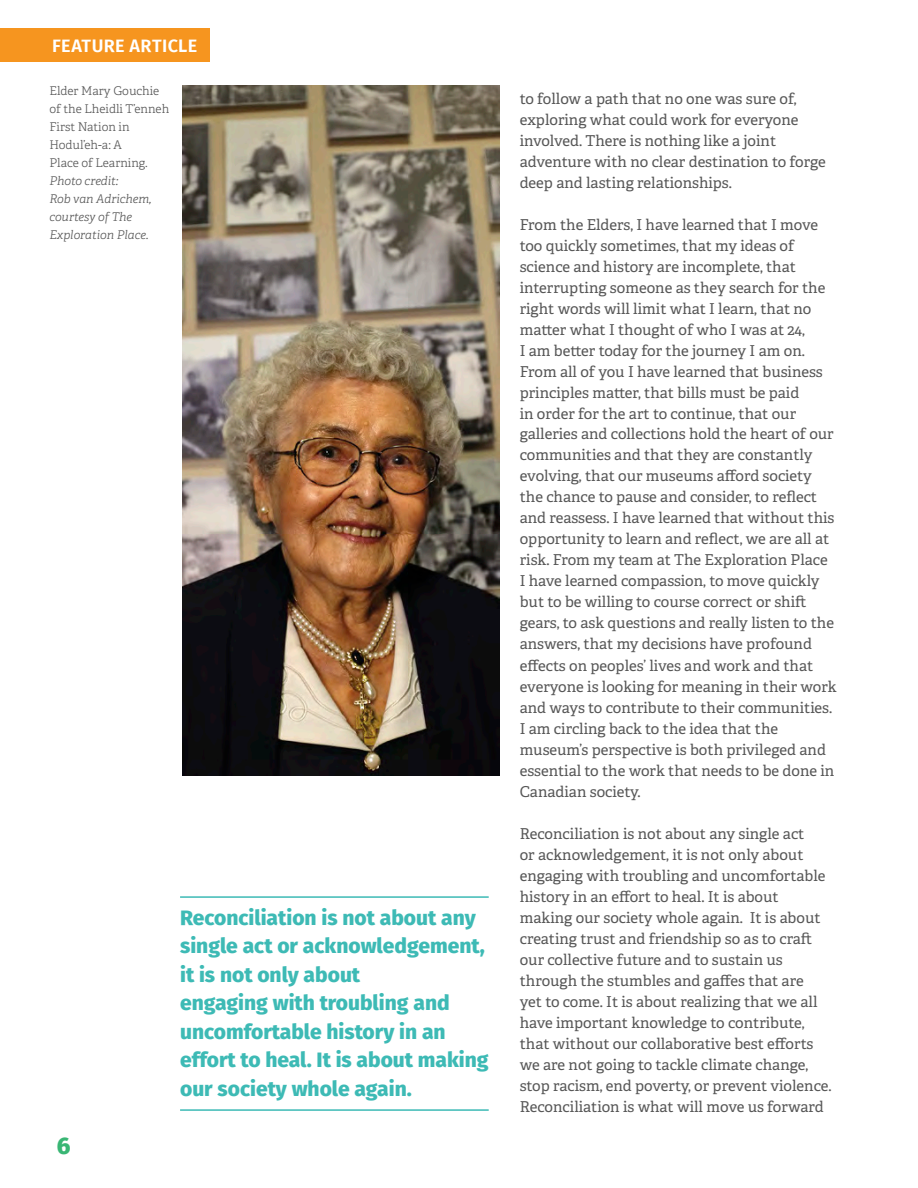
<style>
.page{position:relative;width:918px;height:1188px;background:#fff}
.page>*{position:absolute;margin:0;border:0;box-sizing:border-box;transform-origin:0 0}
.t1{font:800 24px "Fira Sans";color:#39b674}
.Pullquote{font:800 21px/28.5px "Fira Sans";color:#3dbab5}
.H1_-_All_Caps{font:600 18px "Fira Sans";letter-spacing:.02em;color:#fff}
.t2{font:15px/21px "Adelle";color:#575757}
.Caption_-_Right{font:italic 300 12px/18px "Adelle";color:#575757}
.Caption_-_Right-2{font:300 12px/18px "Adelle";color:#575757}
.s1{font-style:normal}
</style>
<div class="page">
<img style="left:182px;top:86px;width:317px;height:690px">
<hr style="left:180px;top:896px;width:309px;height:2px;background:#3dbab5">
<hr style="left:180px;top:1109px;width:309px;height:2px;background:#3dbab5">
<div style="left:0;top:28px;width:210px;height:34px;background:#f6951f"></div>
<p class="H1_-_All_Caps" style="left:52px;top:31px;width:146px">FEATURE ARTICLE</p>
<p class="Caption_-_Right-2" style="left:49px;top:82px;width:121px">Elder Mary Gouchie of the Lheidli T’enneh<br>First Nation in<br>Hodul’eh-a: A</p>
<p class="Caption_-_Right" style="left:49px;top:153px;width:104px"><span class="s1">Place of Learning.<br></span>Photo credit:<br>Rob van Adrichem, courtesy of The<br>Exploration Place.</p>
<h1 class="t1" style="left:57px;top:1124px;width:15px">6</h1>
<p class="Pullquote" style="left:180px;top:902px;width:310px">Reconciliation is not about any single act or acknowledgement, it is not only about<br>engaging with troubling and uncomfortable history in an effort to heal. It is about making our society whole again.</p>
<p class="t2" style="left:520px;top:88px;width:308px">to follow a path that no one was sure of, exploring what could work for everyone involved. There is nothing like a joint adventure with no clear destination to forge deep and lasting relationships.</p>
<p class="t2" style="left:520px;top:214px;width:318px">From the Elders, I have learned that I move too quickly sometimes, that my ideas of science and history are incomplete, that interrupting someone as they search for the right words will limit what I learn, that no matter what I thought of who I was at 24,<br>I am better today for the journey I am on.<br>From all of you I have learned that business principles matter, that bills must be paid<br>in order for the art to continue, that our galleries and collections hold the heart of our communities and that they are constantly evolving, that our museums afford society the chance to pause and consider, to reflect and reassess. I have learned that without this opportunity to learn and reflect, we are all at risk. From my team at The Exploration Place I have learned compassion, to move quickly but to be willing to course correct or shift gears, to ask questions and really listen to the answers, that my decisions have profound effects on peoples’ lives and work and that everyone is looking for meaning in their work and ways to contribute to their communities.<br>I am circling back to the idea that the museum’s perspective is both privileged and essential to the work that needs to be done in Canadian society.</p>
<p class="t2" style="left:520px;top:823px;width:313px">Reconciliation is not about any single act<br>or acknowledgement, it is not only about engaging with troubling and uncomfortable history in an effort to heal. It is about making our society whole again. It is about creating trust and friendship so as to craft our collective future and to sustain us through the stumbles and gaffes that are<br>yet to come. It is about realizing that we all have important knowledge to contribute, that without our collaborative best efforts we are not going to tackle climate change, stop racism, end poverty, or prevent violence.<br>Reconciliation is what will move us forward</p>
</div>
